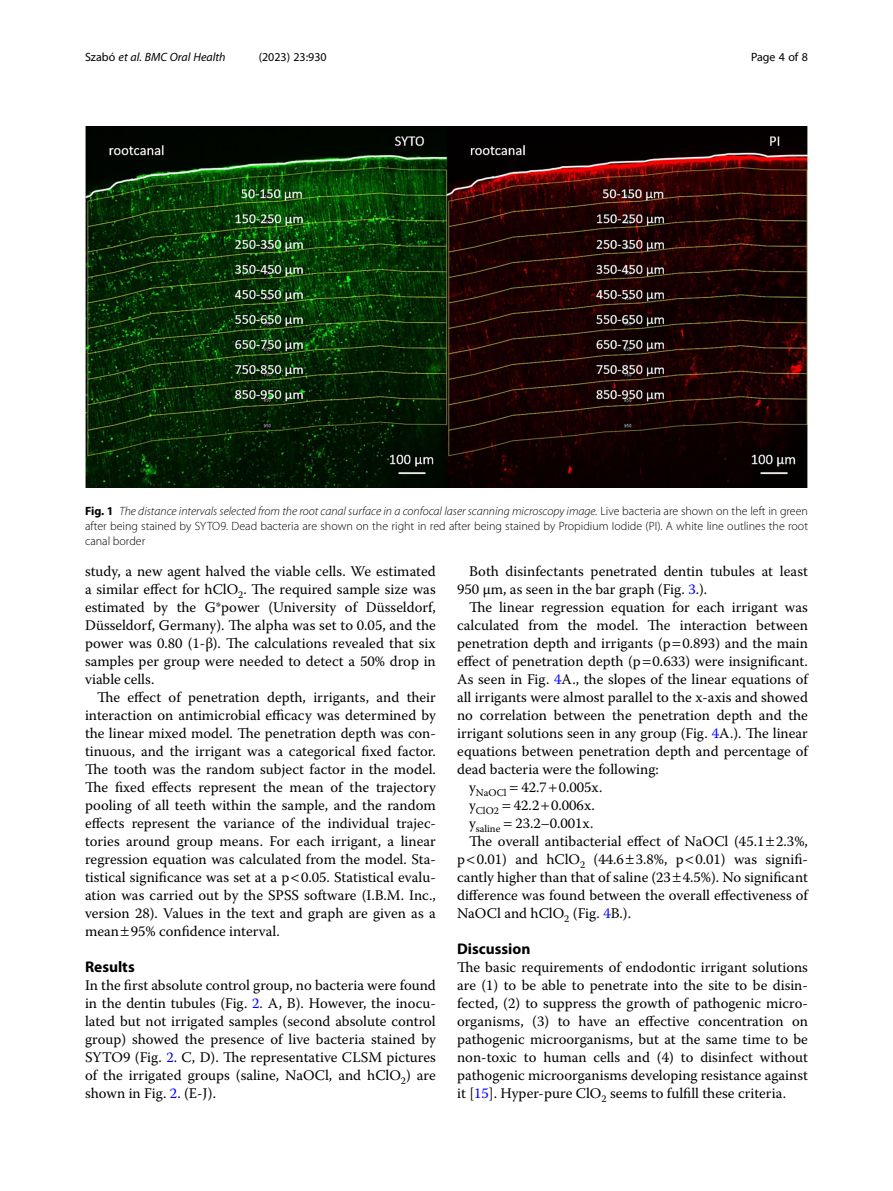
<style>
.page{position:relative;width:893px;height:1191px;background:#fff}
.page>*{position:absolute;margin:0;border:0;box-sizing:border-box;transform-origin:0 0}
.Head_1{font:700 15.45px "Myriad Pro";color:#000}
.Body_Text_Indent{font:14.7px/18px "Warnock Pro";color:#000;text-align:justify}
.Body_Text{font:14.7px/18px "Warnock Pro";color:#000;text-align:justify}
.Figure_Caption{font:300 12px/15px "Myriad Pro";color:#000;text-align:justify}
.t1{font:italic 12px "Myriad Pro";color:#000}
.t2{font:12px "Myriad Pro";color:#000}
.s1{font-style:normal}
.s2{font-weight:700}
.s3{font-style:italic}
.s4{color:#00f}
</style>
<div class="page">
<img style="left:85px;top:126px;width:723px;height:361px">
<p class="t1" style="left:85px;top:50px;width:142px"><span class="s1">Szabó</span> et al. BMC Oral Health</p>
<p class="t2" style="left:259px;top:50px;width:70px">(2023) 23:930</p>
<p class="t2" style="left:751px;top:50px;width:58px">Page 4 of 8</p>
<p class="Figure_Caption" style="left:85px;top:503px;width:724px"><span class="s2">Fig. 1</span> <span class="s3">The distance intervals selected from the root canal surface in a confocal laser scanning microscopy image.</span> Live bacteria are shown on the left in green after being stained by SYTO9. Dead bacteria are shown on the right in red after being stained by Propidium Iodide (PI). A white line outlines the root canal border</p>
<p class="Body_Text" style="left:85px;top:562px;width:352px">study, a new agent halved the viable cells. We estimated a similar effect for hClO<sub>2</sub>. The required sample size was estimated by the G*power (University of Düsseldorf, Düsseldorf, Germany). The alpha was set to 0.05, and the power was 0.80 (1-β). The calculations revealed that six samples per group were needed to detect a 50% drop in viable cells.</p>
<p class="Body_Text_Indent" style="left:85px;top:688px;width:352px;text-indent:12px">The effect of penetration depth, irrigants, and their interaction on antimicrobial efficacy was determined by the linear mixed model. The penetration depth was con&shy;tinuous, and the irrigant was a categorical fixed factor.<br>The tooth was the random subject factor in the model.<br>The fixed effects represent the mean of the trajectory pooling of all teeth within the sample, and the random effects represent the variance of the individual trajec&shy;tories around group means. For each irrigant, a linear regression equation was calculated from the model. Sta&shy;tistical significance was set at a p 0.05. Statistical evalu&shy;ation was carried out by the SPSS software (I.B.M. Inc., version 28). Values in the text and graph are given as a mean 95% confidence interval.</p>
<p class="Head_1" style="left:85px;top:957px;width:51px">Results</p>
<p class="Body_Text" style="left:85px;top:976px;width:352px">In the first absolute control group, no bacteria were found in the dentin tubules (Fig. <span class="s4">2</span>. A, B). However, the inocu&shy;lated but not irrigated samples (second absolute control group) showed the presence of live bacteria stained by SYTO9 (Fig. <span class="s4">2</span>. C, D). The representative CLSM pictures of the irrigated groups (saline, NaOCl, and hClO<sub>2</sub>) are shown in Fig. <span class="s4">2</span>. (E-J).</p>
<p class="Body_Text_Indent" style="left:457px;top:562px;width:352px;text-indent:12px">Both disinfectants penetrated dentin tubules at least<br>950 μm, as seen in the bar graph (Fig. <span class="s4">3</span>.).</p>
<p class="Body_Text_Indent" style="left:457px;top:598px;width:352px;text-indent:12px">The linear regression equation for each irrigant was calculated from the model. The interaction between penetration depth and irrigants (p 0.893) and the main effect of penetration depth (p 0.633) were insignificant.<br>As seen in Fig. <span class="s4">4</span>A., the slopes of the linear equations of all irrigants were almost parallel to the x-axis and showed no correlation between the penetration depth and the irrigant solutions seen in any group (Fig. <span class="s4">4</span>A.). The linear equations between penetration depth and percentage of dead bacteria were the following:</p>
<p class="Body_Text_Indent" style="left:469px;top:778px;width:135px">y<sub>NaOCl</sub> 42.7 0.005x.</p>
<p class="Body_Text_Indent" style="left:469px;top:796px;width:127px">y<sub>ClO2</sub> 42.2 0.006x.</p>
<p class="Body_Text_Indent" style="left:469px;top:814px;width:126px">y<sub>saline</sub> 23.2–0.001x.</p>
<p class="Body_Text_Indent" style="left:457px;top:832px;width:352px;text-indent:12px">The overall antibacterial effect of NaOCl (45.1 2.3%, p 0.01) and hClO<sub>2</sub> (44.6 3.8%, p 0.01) was signifi&shy;cantly higher than that of saline (23 4.5%). No significant difference was found between the overall effectiveness of NaOCl and hClO<sub>2</sub> (Fig. <span class="s4">4</span>B.).</p>
<p class="Head_1" style="left:457px;top:939px;width:75px">Discussion</p>
<p class="Body_Text" style="left:457px;top:958px;width:352px">The basic requirements of endodontic irrigant solutions are (1) to be able to penetrate into the site to be disin&shy;fected, (2) to suppress the growth of pathogenic micro&shy;organisms, (3) to have an effective concentration on pathogenic microorganisms, but at the same time to be non-toxic to human cells and (4) to disinfect without pathogenic microorganisms developing resistance against it [<span class="s4">15</span>]. Hyper-pure ClO<sub>2</sub> seems to fulfill these criteria.</p>
</div>
